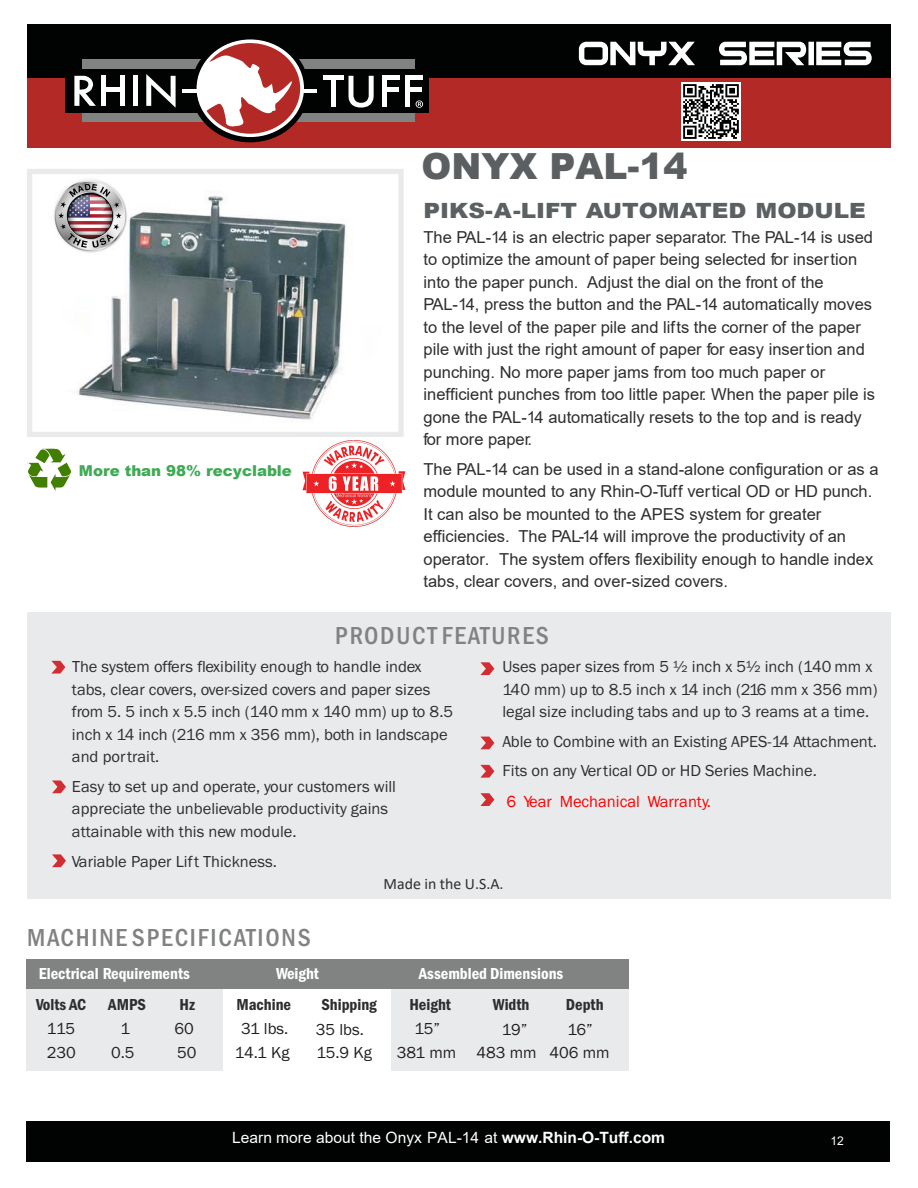
<style>
.page{position:relative;width:918px;height:1188px;background:#fff}
.page>*{position:absolute;margin:0;border:0;box-sizing:border-box;transform-origin:0 0}
.t1{font:900 36px "Arial";color:#5b5f61}
.t2{font:500 condensed 25.5px "Franklin Gothic";letter-spacing:.07em;color:#808381}
.t3{font:900 21px "Arial";color:#5b6062;scale:1.1 1}
.t4{font:16.5px/22.5px "Arial";color:#2d2e2f}
.t5{font:16.5px/22.5px "Franklin Gothic";color:#2d2e2f}
.t6{font:16.5px "Franklin Gothic";color:#231f20}
.t7{font:600 condensed 16.5px "Franklin Gothic";color:#fff}
.t8{font:600 condensed 16.5px "Franklin Gothic";color:#2d2e2f}
.t9{font:15.9px "Calibri";color:#2d2e2f}
.t10{font:15.6px "Arial";color:#fff}
.t11{font:900 15px "Arial";color:#40aa55}
.t12{font:12px "Arial";color:#fff}
.s1{font-style:inherit}
.s2{color:#f00}
.s3{font-weight:700}
</style>
<div class="page">
<img style="left:76px;top:196px;width:270px;height:226px">
<div style="left:27px;top:169px;width:377px;height:268px;border:5px solid #e9eaec"></div>
<div style="left:391px;top:988px;width:237px;height:82px;background:#e9eaec"></div>
<div style="left:26px;top:988px;width:196px;height:82px;background:#e9eaec"></div>
<div style="left:26px;top:959px;width:602px;height:29px;background:#808381"></div>
<div style="left:27px;top:613px;width:864px;height:286px;background:#e9eaec"></div>
<div style="left:27px;top:71px;width:864px;height:76px;background:#b22925"></div>
<div style="left:27px;top:24px;width:864px;height:54px;background:#010303"></div>
<div style="left:26px;top:1121px;width:864px;height:40px;background:#010303"></div>
<div style="left:82px;top:59px;width:333px;height:62px;background:#808381"></div>
<div style="left:65px;top:69px;width:364px;height:44px;background:#010303"></div>
<div style="left:191px;top:35px;width:118px;height:107px;background:#010303;border-radius:50%"></div>
<div style="left:197px;top:39px;width:107px;height:98px;background:#fff;border-radius:50%"></div>
<svg style="left:207px;top:43px;width:93px;height:91px"></svg>
<svg style="left:74px;top:76px;width:22px;height:30px"></svg>
<div style="left:101px;top:76px;width:5px;height:30px;background:#fff"></div>
<div style="left:120px;top:76px;width:5px;height:30px;background:#fff"></div>
<div style="left:133px;top:76px;width:5px;height:30px;background:#fff"></div>
<svg style="left:146px;top:74px;width:30px;height:34px"></svg>
<hr style="left:102px;top:88px;width:23px;height:4px;background:#fff">
<div style="left:331px;top:76px;width:5px;height:31px;background:#fff"></div>
<svg style="left:348px;top:76px;width:26px;height:32px"></svg>
<hr style="left:323px;top:76px;width:21px;height:4px;background:#fff">
<div style="left:382px;top:76px;width:5px;height:31px;background:#fff"></div>
<hr style="left:382px;top:76px;width:17px;height:4px;background:#fff">
<hr style="left:383px;top:88px;width:16px;height:4px;background:#fff">
<div style="left:405px;top:76px;width:5px;height:31px;background:#fff"></div>
<hr style="left:405px;top:76px;width:17px;height:4px;background:#fff">
<hr style="left:406px;top:88px;width:16px;height:4px;background:#fff">
<hr style="left:182px;top:89px;width:15px;height:4px;background:#fff">
<hr style="left:303px;top:89px;width:14px;height:4px;background:#fff">
<svg style="left:416px;top:100px;width:7px;height:8px"></svg>
<svg style="left:579px;top:42px;width:293px;height:23px"></svg>
<svg style="left:51px;top:661px;width:14px;height:13px"></svg>
<svg style="left:52px;top:780px;width:14px;height:13px"></svg>
<svg style="left:480px;top:662px;width:14px;height:13px"></svg>
<svg style="left:480px;top:737px;width:14px;height:12px"></svg>
<svg style="left:52px;top:854px;width:14px;height:13px"></svg>
<svg style="left:480px;top:765px;width:14px;height:13px"></svg>
<svg style="left:480px;top:793px;width:14px;height:13px"></svg>
<img style="left:29px;top:449px;width:42px;height:42px">
<img style="left:302px;top:440px;width:104px;height:87px">
<img style="left:682px;top:82px;width:58px;height:59px">
<img style="left:54px;top:179px;width:77px;height:77px">
<p class="t11" style="left:79px;top:459px;width:215px">More than 98% recyclable</p>
<h1 class="t1" style="left:421px;top:140px;width:268px">ONYX PAL-14</h1>
<p class="t3" style="left:424px;top:196px;width:404px">PIKS-A-LIFT AUTOMATED MODULE</p>
<p class="t4" style="left:424px;top:226px;width:453px">The PAL-14 is an electric paper separator. The PAL-14 is used to optimize the amount of paper being selected for insertion into the paper punch. Adjust the dial on the front of the PAL-14, press the button and the PAL-14 automatically moves to the level of the paper pile and lifts the corner of the paper pile with just the right amount of paper for easy insertion and punching. No more paper jams from too much paper or inefficient punches from too little paper. When the paper pile is gone the PAL-14 automatically resets to the top and is ready for more paper.</p>
<p class="t4" style="left:424px;top:457px;width:457px">The PAL-14 can be used in a stand-alone configuration or as a module mounted to any Rhin-O-Tuff vertical OD or HD punch.<br>It can also be mounted to the APES system for greater efficiencies. The PAL-14 will improve the productivity of an operator. The system offers flexibility enough to handle index tabs, clear covers, and over-sized covers.</p>
<h2 class="t2" style="left:335px;top:621px;width:215px">PRODUCT FEATURES</h2>
<p class="t5" style="left:72px;top:656px;width:383px">The system of<span class="s1">f</span>ers flexibility enough to handle index tabs, clear covers, over-sized covers and paper sizes from 5. 5 inch x 5.5 inch (140 mm x 140 mm) up to 8.5 inch x 14 inch (216 mm x 356 mm), both in landscape and portrait.</p>
<p class="t5" style="left:72px;top:775px;width:326px">Easy to set up and operate, your customers will appreciate the unbelievable productivity gains attainable with this new module.</p>
<p class="t5" style="left:72px;top:850px;width:206px">Variable Paper Lift Thickness.</p>
<p class="t5" style="left:502px;top:656px;width:377px">Uses paper sizes from 5 ½ inch x 5½ inch (140 mm x<br>140 mm) up to 8.5 inch x 14 inch (216 mm x 356 mm) legal size including tabs and up to 3 reams at a time.</p>
<p class="t5" style="left:502px;top:726px;width:376px;line-height:30px">Able to Combine with an Existing APES-14 Attachment.<br>Fits on any Vertical OD or HD Series Machine.<br><span class="s2">6</span> <span class="s2">Y</span><span class="s2">ear Mechanical Warranty.</span></p>
<h2 class="t2" style="left:27px;top:922px;width:285px">MACHINE SPECIFICATIONS</h2>
<p class="t9" style="left:384px;top:872px;width:121px">Made in the U.S.A.</p>
<p class="t7" style="left:39px;top:968px;width:152px">Electrical Requirements</p>
<p class="t7" style="left:276px;top:968px;width:44px">Weight</p>
<p class="t7" style="left:419px;top:968px;width:146px">Assembled Dimensions</p>
<p class="t8" style="left:36px;top:999px;width:52px">Volts AC</p>
<p class="t8" style="left:108px;top:999px;width:39px">AMPS</p>
<p class="t8" style="left:179px;top:999px;width:17px">Hz</p>
<p class="t8" style="left:236px;top:999px;width:56px">Machine</p>
<p class="t8" style="left:322px;top:999px;width:57px">Shipping</p>
<p class="t8" style="left:409px;top:999px;width:43px">Height</p>
<p class="t8" style="left:493px;top:999px;width:38px">Width</p>
<p class="t8" style="left:566px;top:999px;width:39px">Depth</p>
<p class="t6" style="left:47px;top:1019px;width:30px">115</p>
<p class="t6" style="left:121px;top:1019px;width:11px">1</p>
<p class="t6" style="left:175px;top:1019px;width:21px">60</p>
<p class="t6" style="left:241px;top:1019px;width:49px">31 lbs.</p>
<p class="t6" style="left:316px;top:1020px;width:49px">35 lbs.</p>
<p class="t6" style="left:414px;top:1019px;width:27px">15”</p>
<p class="t6" style="left:502px;top:1020px;width:27px">19”</p>
<p class="t6" style="left:567px;top:1019px;width:27px">16”</p>
<p class="t6" style="left:47px;top:1043px;width:31px">230</p>
<p class="t6" style="left:111px;top:1043px;width:25px">0.5</p>
<p class="t6" style="left:177px;top:1043px;width:21px">50</p>
<p class="t6" style="left:235px;top:1043px;width:56px">14.1 Kg</p>
<p class="t6" style="left:316px;top:1043px;width:57px">15.9 Kg</p>
<p class="t6" style="left:397px;top:1043px;width:214px">381 mm 483 mm 406 mm</p>
<p class="t10" style="left:232px;top:1126px;width:434px">Learn more about the Onyx <span class="s1">PAL-14</span> at <span class="s3">www.Rhin-O-Tuff.com</span></p>
<p class="t12" style="left:831px;top:1132px;width:15px">12</p>
</div>
